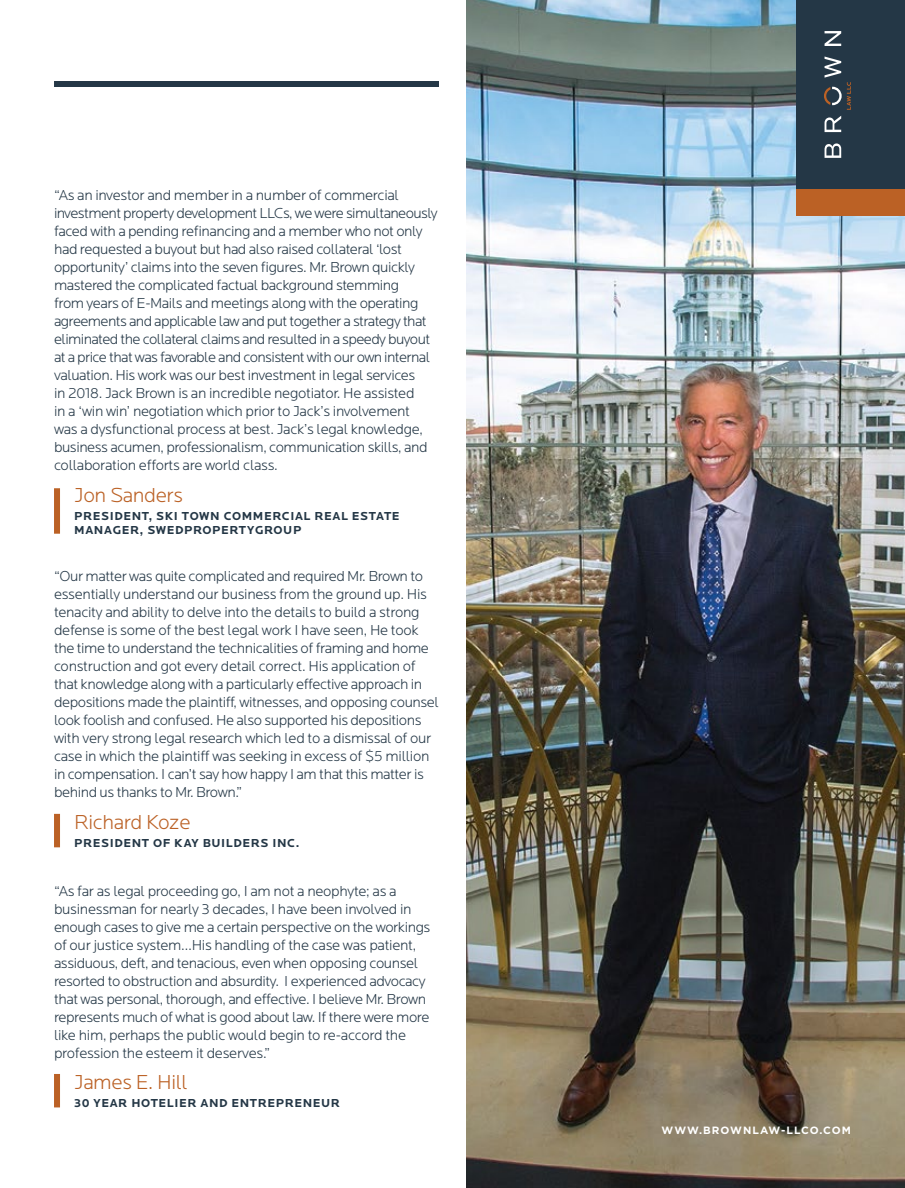
<style>
.page{position:relative;width:905px;height:1188px;background:#fff}
.page>*{position:absolute;margin:0;border:0;box-sizing:border-box;transform-origin:0 0}
.t1{font:300 21px "Locator";letter-spacing:-.02em;color:#bb6125}
.t2{font:300 15px/18px "Locator";letter-spacing:-.03em;color:#243746}
.t3{font:700 12px/13.5px "Locator";letter-spacing:.05em;color:#243746}
.t4{font:700 10.5px "Gotham HTF";letter-spacing:.095em;color:#fff}
</style>
<div class="page">
<img style="left:466px;top:0;width:438px;height:1188px">
<div style="left:54px;top:81px;width:385px;height:6px;background:#243746"></div>
<div style="left:796px;top:189px;width:108px;height:27px;background:#bb6125"></div>
<div style="left:796px;top:0;width:108px;height:189px;background:#243746"></div>
<div style="left:54px;top:1074px;width:6px;height:33px;background:#bb6125"></div>
<div style="left:54px;top:814px;width:6px;height:33px;background:#bb6125"></div>
<div style="left:54px;top:488px;width:6px;height:46px;background:#bb6125"></div>
<svg style="left:824px;top:143px;width:17px;height:15px"></svg>
<svg style="left:824px;top:116px;width:17px;height:16px"></svg>
<svg style="left:824px;top:31px;width:17px;height:15px"></svg>
<svg style="left:824px;top:57px;width:27px;height:53px"></svg>
<p class="t2" style="left:54px;top:187px;width:385px">“As an investor and member in a number of commercial investment property development LLCs, we were simultaneously faced with a pending refinancing and a member who not only had requested a buyout but had also raised collateral ‘lost opportunity’ claims into the seven figures. Mr. Brown quickly mastered the complicated factual background stemming<br>from years of E-Mails and meetings along with the operating agreements and applicable law and put together a strategy that eliminated the collateral claims and resulted in a speedy buyout at a price that was favorable and consistent with our own internal valuation. His work was our best investment in legal services<br>in 2018. Jack Brown is an incredible negotiator. He assisted<br>in a ‘win win’ negotiation which prior to Jack’s involvement<br>was a dysfunctional process at best. Jack’s legal knowledge, business acumen, professionalism, communication skills, and collaboration efforts are world class.</p>
<h1 class="t1" style="left:74px;top:484px;width:110px">Jon Sanders</h1>
<p class="t3" style="left:74px;top:510px;width:327px">PRESIDENT, SKI TOWN COMMERCIAL REAL ESTATE<br>MANAGER, SWEDPROPERTYGROUP</p>
<p class="t2" style="left:54px;top:568px;width:386px">“Our matter was quite complicated and required Mr. Brown to essentially understand our business from the ground up. His tenacity and ability to delve into the details to build a strong defense is some of the best legal work I have seen, He took the time to understand the technicalities of framing and home construction and got every detail correct. His application of that knowledge along with a particularly effective approach in depositions made the plaintiff, witnesses, and opposing counsel look foolish and confused. He also supported his depositions with very strong legal research which led to a dismissal of our case in which the plaintiff was seeking in excess of $5 million in compensation. I can’t say how happy I am that this matter is behind us thanks to Mr. Brown.”</p>
<h1 class="t1" style="left:74px;top:811px;width:118px">Richard Koze</h1>
<p class="t3" style="left:74px;top:837px;width:227px">PRESIDENT OF KAY BUILDERS INC.</p>
<p class="t2" style="left:54px;top:882px;width:378px">“As far as legal proceeding go, I am not a neophyte; as a businessman for nearly 3 decades, I have been involved in enough cases to give me a certain perspective on the workings of our justice system…His handling of the case was patient, assiduous, deft, and tenacious, even when opposing counsel resorted to obstruction and absurdity. I experienced advocacy that was personal, thorough, and effective. I believe Mr. Brown represents much of what is good about law. If there were more like him, perhaps the public would begin to re-accord the profession the esteem it deserves.”</p>
<h1 class="t1" style="left:74px;top:1072px;width:115px">James E. Hill</h1>
<p class="t3" style="left:74px;top:1097px;width:267px">30 YEAR HOTELIER AND ENTREPRENEUR</p>
<p class="t4" style="left:661px;top:1124px;width:191px">WWW.BROWNLAW-LLCO.COM</p>
</div>
